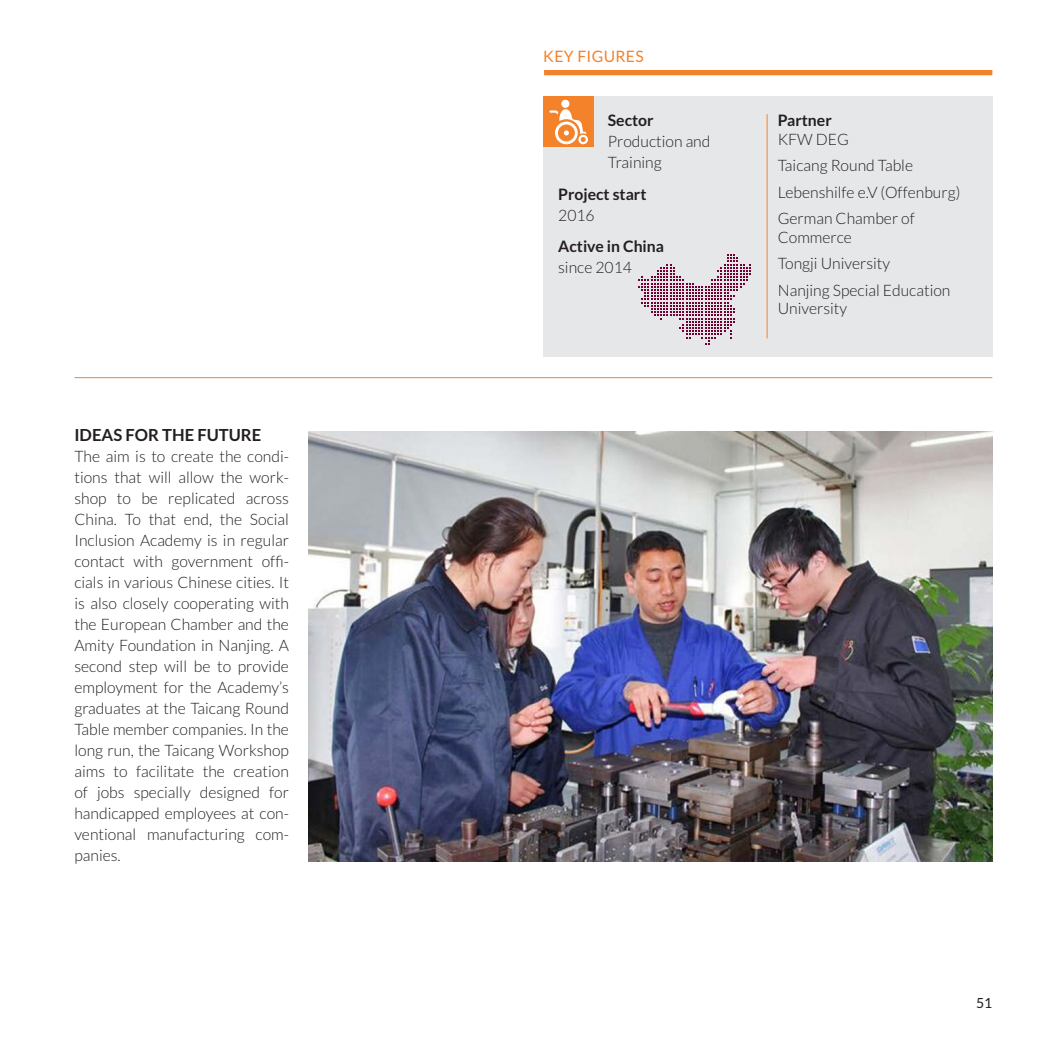
<style>
.page{position:relative;width:1042px;height:1042px;background:#fff}
.page>*{position:absolute;margin:0;border:0;box-sizing:border-box;transform-origin:0 0}
.t1{font:700 16.62px "Lato";color:#231f20}
.t2{font:300 15.75px/21px "Lato";color:#231f20}
.t3{font:700 15.75px "Lato";color:#231f20}
.t4{font:15.75px "Lato";letter-spacing:.02em;color:#f4822b}
.t5{font:14px "Lato";color:#231f20}
</style>
<div class="page">
<hr style="left:74px;top:377px;width:918px;height:1px;background:#f4822b">
<img style="left:309px;top:431px;width:683px;height:430px">
<div style="left:544px;top:70px;width:448px;height:5px;background:#f4822b"></div>
<div style="left:543px;top:97px;width:449px;height:260px;background:#e6e7e9"></div>
<div style="left:543px;top:97px;width:50px;height:50px;background:#f4822b"></div>
<hr style="left:766px;top:114px;width:1px;height:224px;background:#f4822b">
<svg style="left:638px;top:254px;width:113px;height:91px"></svg>
<div style="left:561px;top:100px;width:8px;height:8px;background:#fff;border-radius:50%"></div>
<svg style="left:549px;top:109px;width:39px;height:35px"></svg>
<p class="t1" style="left:74px;top:425px;width:188px">IDEAS FOR THE FUTURE</p>
<p class="t2" style="left:74px;top:446px;width:216px;text-align:justify">The aim is to create the condi&shy;tions that will allow the work&shy;shop to be replicated across China. To that end, the Social Inclusion Academy is in regular contact with government offi&shy;cials in various Chinese cities. It is also closely cooperating with the European Chamber and the Amity Foundation in Nanjing. A second step will be to provide employment for the Academy’s graduates at the Taicang Round Table member companies. In the long run, the Taicang Workshop aims to facilitate the creation of jobs specially designed for handicapped employees at con&shy;ventional manufacturing com&shy;panies.</p>
<p class="t4" style="left:543px;top:48px;width:102px">KEY FIGURES</p>
<p class="t3" style="left:608px;top:111px;width:47px">Sector</p>
<p class="t2" style="left:608px;top:131px;width:104px">Production and<br>Training</p>
<p class="t3" style="left:558px;top:185px;width:90px">Project start</p>
<p class="t2" style="left:558px;top:204px;width:38px">2016</p>
<p class="t3" style="left:558px;top:237px;width:107px">Active in China</p>
<p class="t2" style="left:558px;top:257px;width:75px">since 2014</p>
<p class="t3" style="left:778px;top:111px;width:55px">Partner</p>
<p class="t2" style="left:778px;top:126px;width:184px;line-height:26.2px">KFW DEG<br>Taicang Round Table<br>Lebenshilfe e.V (Offenburg)<br>German Chamber of</p>
<p class="t2" style="left:778px;top:224px;width:174px;line-height:26.2px">Commerce<br>Tongji University<br>Nanjing Special Education</p>
<p class="t2" style="left:778px;top:298px;width:71px">University</p>
<p class="t5" style="left:976px;top:995px;width:18px">51</p>
</div>
